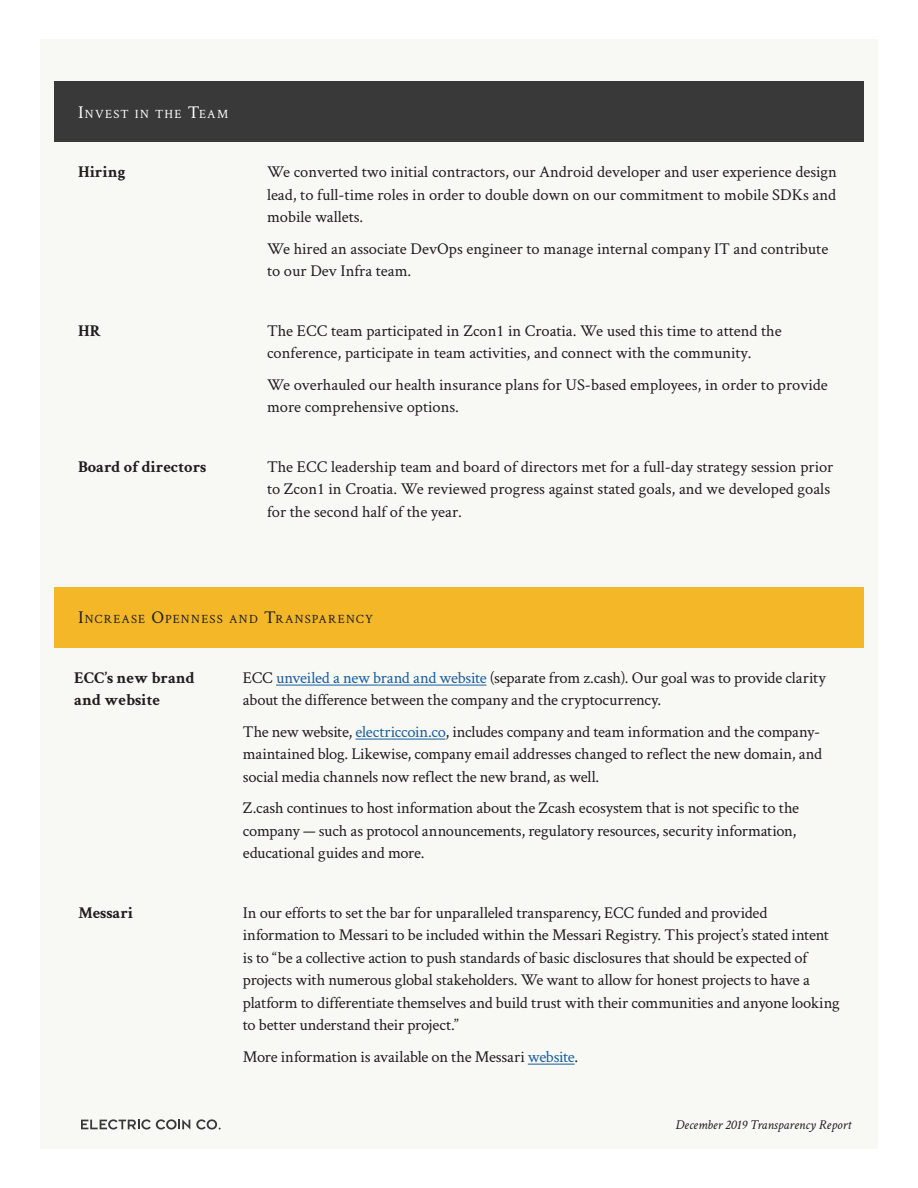
<style>
.page{position:relative;width:918px;height:1188px;background:#fff}
.page>*{position:absolute;margin:0;border:0;box-sizing:border-box;transform-origin:0 0}
.t1{font:16.5px/22.5px "Crimson Text";color:#201d1e}
.t2{font:700 16.5px/22.5px "Crimson Text";color:#201d1e}
.t3{font:italic 13.5px "Crimson Text";color:#201d1e}
.t4{font:12.6px "Crimson Text";letter-spacing:.095em;color:#201d1e}
.t5{font:12.6px "Crimson Text";letter-spacing:.1em;color:#fff}
.s1{font-size:18px}
.s2{color:#175d9e}
</style>
<div class="page">
<div style="left:40px;top:39px;width:838px;height:1110px;background:#f8f8f4"></div>
<svg style="left:81px;top:1119px;width:109px;height:11px"></svg>
<svg style="left:196px;top:1119px;width:25px;height:11px"></svg>
<div style="left:54px;top:81px;width:810px;height:61px;background:#39393a"></div>
<div style="left:54px;top:587px;width:810px;height:60px;background:#f4b728"></div>
<hr style="left:276px;top:685px;width:210px;height:1px;background:#175d9e">
<hr style="left:355px;top:739px;width:90px;height:1px;background:#175d9e">
<hr style="left:528px;top:1064px;width:47px;height:1px;background:#175d9e">
<p class="t5" style="left:78px;top:105px;width:151px"><span class="s1">I</span>NVEST IN THE <span class="s1">T</span>EAM</p>
<p class="t2" style="left:78px;top:160px;width:49px">Hiring</p>
<p class="t1" style="left:267px;top:160px;width:571px;text-align:justify">We converted two initial contractors, our Android developer and user experience design lead, to full-time roles in order to double down on our commitment to mobile SDKs and mobile wallets.</p>
<p class="t1" style="left:267px;top:237px;width:563px">We hired an associate DevOps engineer to manage internal company IT and contribute to our Dev Infra team.</p>
<p class="t2" style="left:78px;top:319px;width:25px">HR</p>
<p class="t1" style="left:267px;top:319px;width:516px">The ECC team participated in Zcon1 in Croatia. We used this time to attend the conference, participate in team activities, and connect with the community.</p>
<p class="t1" style="left:267px;top:373px;width:562px">We overhauled our health insurance plans for US-based employees, in order to provide more comprehensive options.</p>
<p class="t2" style="left:78px;top:455px;width:130px">Board of directors</p>
<p class="t1" style="left:267px;top:455px;width:568px">The ECC leadership team and board of directors met for a full-day strategy session prior to Zcon1 in Croatia. We reviewed progress against stated goals, and we developed goals for the second half of the year.</p>
<p class="t4" style="left:78px;top:611px;width:297px"><span class="s1">I</span>NCREASE <span class="s1">O</span>PENNESS AND <span class="s1">T</span>RANSPARENCY</p>
<p class="t2" style="left:74px;top:666px;width:122px">ECC’s new brand and website</p>
<p class="t1" style="left:243px;top:666px;width:584px">ECC <span class="s2">unveiled a new brand and website</span> (separate from z.cash). Our goal was to provide clarity about the difference between the company and the cryptocurrency.</p>
<p class="t1" style="left:243px;top:720px;width:581px;text-align:justify">The new website, <span class="s2">electriccoin.co</span>, includes company and team information and the company&shy;maintained blog. Likewise, company email addresses changed to reflect the new domain, and social media channels now reflect the new brand, as well.</p>
<p class="t1" style="left:243px;top:796px;width:558px">Z.cash continues to host information about the Zcash ecosystem that is not specific to the company — such as protocol announcements, regulatory resources, security information, educational guides and more.</p>
<p class="t2" style="left:78px;top:901px;width:57px">Messari</p>
<p class="t1" style="left:243px;top:901px;width:598px">In our efforts to set the bar for unparalleled transparency, ECC funded and provided information to Messari to be included within the Messari Registry. This project’s stated intent is to “be a collective action to push standards of basic disclosures that should be expected of projects with numerous global stakeholders. We want to allow for honest projects to have a platform to differentiate themselves and build trust with their communities and anyone looking to better understand their project.”</p>
<p class="t1" style="left:243px;top:1045px;width:337px">More information is available on the Messari <span class="s2">website</span>.</p>
<p class="t3" style="left:675px;top:1117px;width:177px">December 2019 Transparency Report</p>
</div>
